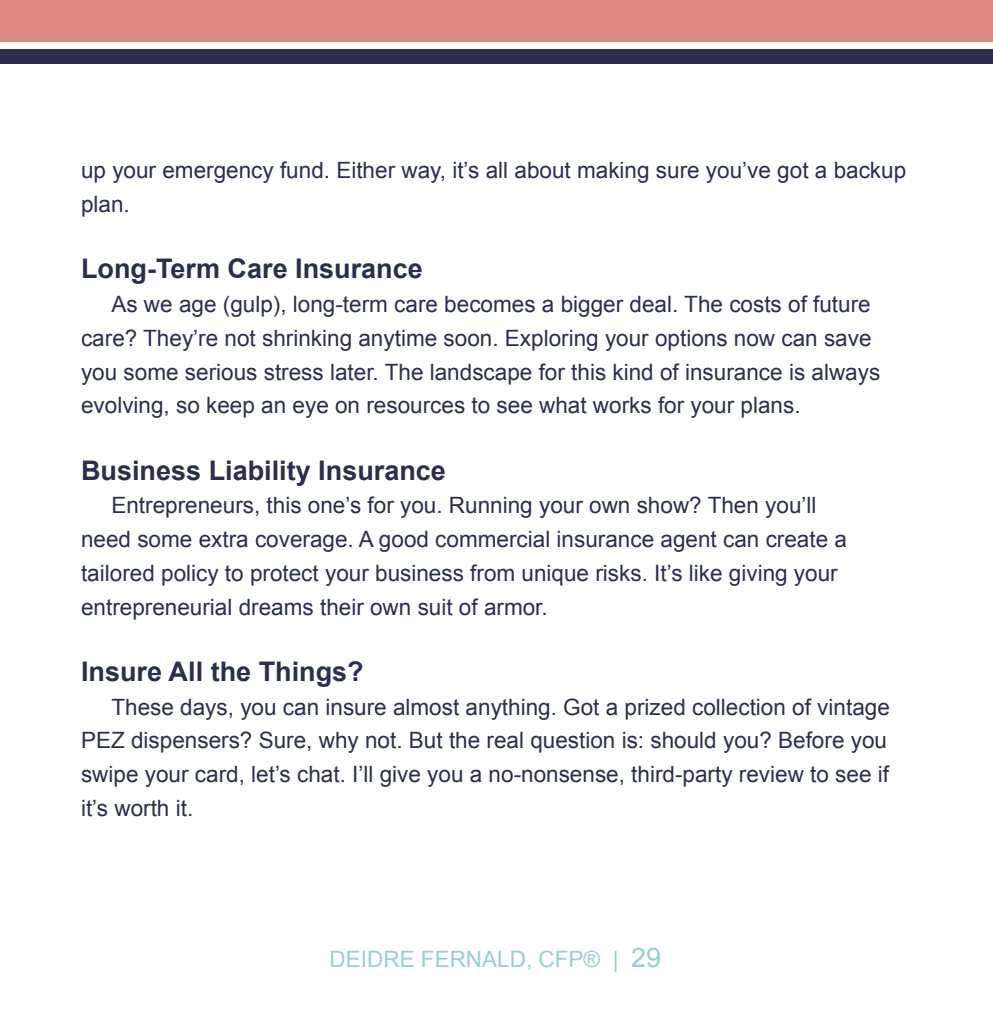
<style>
.page{position:relative;width:993px;height:1013px;background:#fff}
.page>*{position:absolute;margin:0;border:0;box-sizing:border-box;transform-origin:0 0}
.t1{font:700 27px "Arial";color:#2a2f4d}
.body_copy{font:22.5px/33.8px "Arial";color:#2a2f4d}
.t2{font:22.5px "Arial";color:#99ced1}
.s1{font-size:27px}
</style>
<div class="page">
<div style="left:0;top:0;width:992px;height:42px;background:#de8884"></div>
<div style="left:0;top:49px;width:992px;height:15px;background:#2a2f4d"></div>
<p class="body_copy" style="left:81px;top:154px;width:826px">up your emergency fund. Either way, it’s all about making sure you’ve got a backup plan.</p>
<p class="t1" style="left:81px;top:251px;width:343px">Long-Term Care Insurance</p>
<p class="body_copy" style="left:81px;top:287px;width:800px;text-indent:30px">As we age (gulp), long-term care becomes a bigger deal. The costs of future care? They’re not shrinking anytime soon. Exploring your options now can save you some serious stress later. The landscape for this kind of insurance is always evolving, so keep an eye on resources to see what works for your plans.</p>
<p class="t1" style="left:81px;top:452px;width:366px">Business Liability Insurance</p>
<p class="body_copy" style="left:81px;top:489px;width:767px;text-indent:30px">Entrepreneurs, this one’s for you. Running your own show? Then you’ll need some extra coverage. A good commercial insurance agent can create a tailored policy to protect your business from unique risks. It’s like giving your entrepreneurial dreams their own suit of armor.</p>
<p class="t1" style="left:81px;top:653px;width:284px">Insure All the Things?</p>
<p class="body_copy" style="left:81px;top:690px;width:810px;text-indent:30px">These days, you can insure almost anything. Got a prized collection of vintage PEZ dispensers? Sure, why not. But the real question is: should you? Before you swipe your card, let’s chat. I’ll give you a no-nonsense, third-party review to see if it’s worth it.</p>
<p class="t2" style="left:329px;top:944px;width:333px">DEIDRE FERNALD, CFP® | <span class="s1">29</span></p>
</div>
